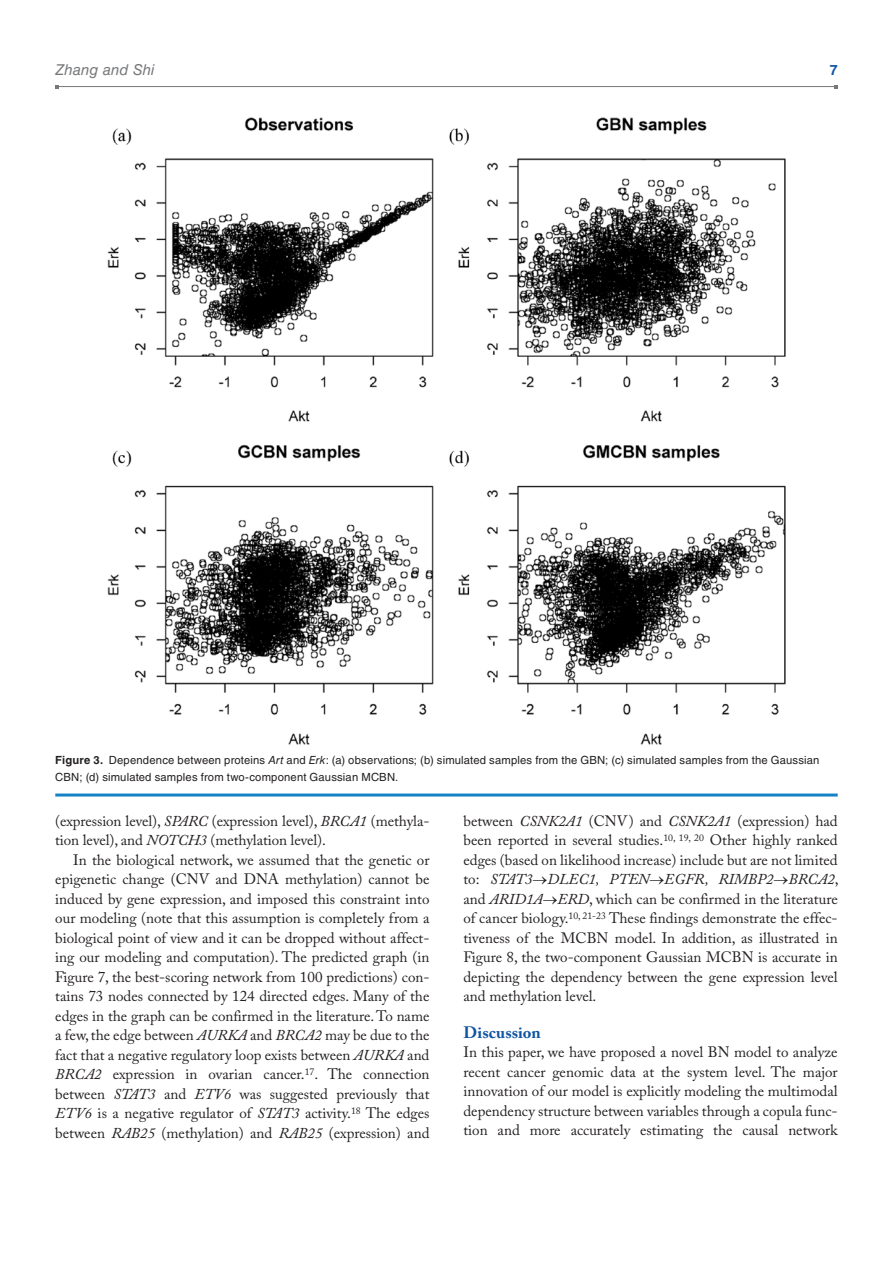
<style>
.page{position:relative;width:893px;height:1263px;background:#fff}
.page>*{position:absolute;margin:0;border:0;box-sizing:border-box;transform-origin:0 0}
.t1{font:700 16.5px "Adobe Caslon Pro";letter-spacing:.005em;color:#1055a4}
.t2{font:15px/19.5px "Adobe Caslon Pro";color:#231f20;text-align:justify}
.t3{font:italic 15px "Helvetica LT Std";color:#76787b}
.t4{font:700 14.25px "Helvetica LT Std";color:#1055a4}
.t5{font:11.25px/16.5px "Helvetica LT Std";letter-spacing:.015em;color:#231f20}
.s1{font-weight:700}
.s2{font-style:italic}
</style>
<div class="page">
<hr style="left:57px;top:86px;width:779px;height:1px;background:#76787b">
<hr style="left:55px;top:793px;width:783px;height:3px;background:#1582c5">
<img style="left:107px;top:117px;width:679px;height:628px">
<p class="t3" style="left:55px;top:61px;width:101px">Zhang and Shi</p>
<p class="t4" style="left:830px;top:61px;width:9px">7</p>
<p class="t5" style="left:55px;top:752px;width:766px"><span class="s1">Figure 3.</span> Dependence between proteins <span class="s2">Art</span> and <span class="s2">Erk</span>: (a) observations; (b) simulated samples from the GBN; (c) simulated samples from the Gaussian<br>CBN; (d) simulated samples from two-component Gaussian MCBN.</p>
<p class="t2" style="left:55px;top:811px;width:376px">(expression level), <span class="s2">SPARC</span> (expression level), <span class="s2">BRCA1</span> (methyla&shy;tion level), and <span class="s2">NOTCH3</span> (methylation level).</p>
<p class="t2" style="left:55px;top:850px;width:376px;text-indent:18px">In the biological network, we assumed that the genetic or epigenetic change (CNV and DNA methylation) cannot be induced by gene expression, and imposed this constraint into our modeling (note that this assumption is completely from a biological point of view and it can be dropped without affect&shy;ing our modeling and computation). The predicted graph (in Figure 7, the best-scoring network from 100 predictions) con&shy;tains 73 nodes connected by 124 directed edges. Many of the edges in the graph can be confirmed in the literature. To name a few, the edge between <span class="s2">AURKA</span> and <span class="s2">BRCA2</span> may be due to the fact that a negative regulatory loop exists between <span class="s2">AURKA</span> and <span class="s2">BRCA2</span> expression in ovarian cancer.<sup>17</sup>. The connection between <span class="s2">STAT3</span> and <span class="s2">ETV6</span> was suggested previously that <span class="s2">ETV6</span> is a negative regulator of <span class="s2">STAT3</span> activity.<sup>18</sup> The edges between <span class="s2">RAB25</span> (methylation) and <span class="s2">RAB25</span> (expression) and</p>
<p class="t2" style="left:463px;top:811px;width:377px">between <span class="s2">CSNK2A1</span> (CNV) and <span class="s2">CSNK2A1</span> (expression) had been reported in several studies.<sup>10,</sup> <sup>19,</sup> <sup>20</sup> Other highly ranked edges (based on likelihood increase) include but are not limited to: <span class="s2">STAT3</span>→<span class="s2">DLEC1, PTEN</span>→<span class="s2">EGFR, RIMBP2</span>→<span class="s2">BRCA2</span>, and <span class="s2">ARID1A</span>→<span class="s2">ERD</span>, which can be confirmed in the literature of cancer biology.<sup>10,</sup> <sup>21-23</sup> These findings demonstrate the effec&shy;tiveness of the MCBN model. In addition, as illustrated in Figure 8, the two-component Gaussian MCBN is accurate in depicting the dependency between the gene expression level and methylation level.</p>
<p class="t1" style="left:463px;top:1022px;width:79px">Discussion</p>
<p class="t2" style="left:463px;top:1042px;width:376px">In this paper, we have proposed a novel BN model to analyze recent cancer genomic data at the system level. The major innovation of our model is explicitly modeling the multimodal dependency structure between variables through a copula func&shy;tion and more accurately estimating the causal network</p>
</div>
